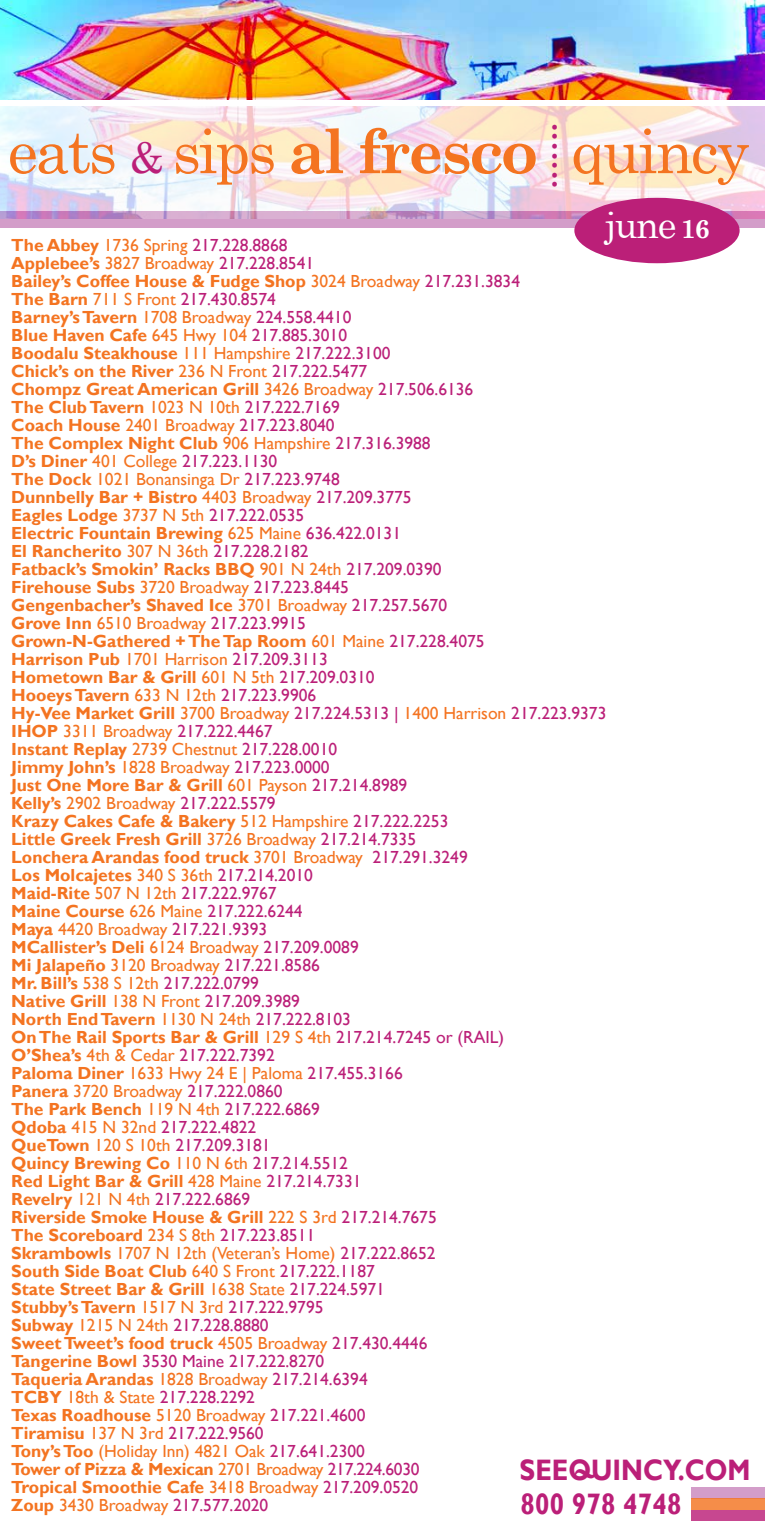
<style>
.page{position:relative;width:765px;height:1530px;background:#fff}
.page>*{position:absolute;margin:0;border:0;box-sizing:border-box;transform-origin:0 0}
.t1{font:61.25px "Century Schoolbook";letter-spacing:-.04em;color:#f47421}
.t2{font:37.5px "Century Schoolbook";color:#fff}
.t3{font:700 30px "Century Schoolbook";color:#bb1f78}
.t4{font:700 29.62px "Gill Sans";color:#bb1f78;scale:.88 1}
.t5{font:700 17.5px/18px "Gill Sans";color:#f47421}
.s1{font-size:42.5px;color:#bb1f78}
.s2{font-weight:700}
.s3{font-weight:700;font-size:26.25px}
.s4{font-weight:400}
.s5{font-weight:400;color:#bb1f78}
</style>
<div class="page">
<div style="left:691px;top:1487px;width:74px;height:12px;background:#d39dc9"></div>
<div style="left:691px;top:1498px;width:74px;height:12px;background:#f58d49"></div>
<div style="left:691px;top:1510px;width:74px;height:11px;background:#c74790"></div>
<div style="left:0;top:211px;width:765px;height:17px;background:#d39dc9"></div>
<img style="left:0;top:0;width:765px;height:99px">
<img style="left:0;top:107px;width:765px;height:112px">
<div style="left:574px;top:198px;width:166px;height:65px;background:#bb1f78;border-radius:50%"></div>
<h3 class="t3" style="left:587px;top:123px;width:67px;rotate:90deg">.......</h3>
<h1 class="t1" style="left:8px;top:100px;width:744px">eats <span class="s1">&amp;</span> sips <span class="s2">al fresco</span> quincy</h1>
<h2 class="t2" style="left:605px;top:193px;width:106px">june <span class="s3">16</span></h2>
<p class="t5" style="left:11px;top:236px;width:597px">The Abbey <span class="s4">1736 Spring</span> <span class="s5">217.228.8868<br></span>Applebee’s <span class="s4">3827 Broadway</span> <span class="s5">217.228.8541<br></span>Bailey’s Coffee House &amp; Fudge Shop <span class="s4">3024 Broadway</span> <span class="s5">217.231.3834<br></span>The Barn <span class="s4">711 S Front</span> <span class="s5">217.430.8574<br></span>Barney’s Tavern <span class="s4">1708 Broadway</span> <span class="s5">224.558.4410<br></span>Blue Haven Cafe <span class="s4">645 Hwy 104</span> <span class="s5">217.885.3010<br></span>Boodalu Steakhouse <span class="s4">111 Hampshire</span> <span class="s5">217.222.3100<br></span>Chick’s on the River <span class="s4">236 N Front</span> <span class="s5">217.222.5477<br></span>Chompz Great American Grill <span class="s4">3426 Broadway</span> <span class="s5">217.506.6136<br></span>The Club Tavern <span class="s4">1023 N 10th</span> <span class="s5">217.222.7169<br></span>Coach House <span class="s4">2401 Broadway</span> <span class="s5">217.223.8040<br></span>The Complex Night Club <span class="s4">906 Hampshire</span> <span class="s5">217.316.3988<br></span>D’s Diner <span class="s4">401 College</span> <span class="s5">217.223.1130<br></span>The Dock <span class="s4">1021 Bonansinga Dr</span> <span class="s5">217.223.9748<br></span>Dunnbelly Bar + Bistro <span class="s4">4403 Broadway</span> <span class="s5">217.209.3775<br></span>Eagles Lodge <span class="s4">3737 N 5th</span> <span class="s5">217.222.0535<br></span>Electric Fountain Brewing <span class="s4">625 Maine</span> <span class="s5">636.422.0131<br></span>El Rancherito <span class="s4">307 N 36th</span> <span class="s5">217.228.2182<br></span>Fatback’s Smokin’ Racks BBQ <span class="s4">901 N 24th</span> <span class="s5">217.209.0390<br></span>Firehouse Subs <span class="s4">3720 Broadway</span> <span class="s5">217.223.8445<br></span>Gengenbacher’s Shaved Ice <span class="s4">3701 Broadway</span> <span class="s5">217.257.5670<br></span>Grove Inn <span class="s4">6510 Broadway</span> <span class="s5">217.223.9915<br></span>Grown-N-Gathered + The Tap Room <span class="s4">601 Maine</span> <span class="s5">217.228.4075<br></span>Harrison Pub <span class="s4">1701 Harrison</span> <span class="s5">217.209.3113<br></span>Hometown Bar &amp; Grill <span class="s4">601 N 5th</span> <span class="s5">217.209.0310<br></span>Hooeys Tavern <span class="s4">633 N 12th</span> <span class="s5">217.223.9906<br></span>Hy-Vee Market Grill <span class="s4">3700 Broadway</span> <span class="s5">217.224.5313 |</span> <span class="s4">1400 Harrison</span> <span class="s5">217.223.9373<br></span>IHOP <span class="s4">3311 Broadway</span> <span class="s5">217.222.4467<br></span>Instant Replay <span class="s4">2739 Chestnut</span> <span class="s5">217.228.0010<br></span>Jimmy John’s <span class="s4">1828 Broadway</span> <span class="s5">217.223.0000<br></span>Just One More Bar &amp; Grill <span class="s4">601 Payson</span> <span class="s5">217.214.8989<br></span>Kelly’s <span class="s4">2902 Broadway</span> <span class="s5">217.222.5579<br></span>Krazy Cakes Cafe &amp; Bakery <span class="s4">512 Hampshire</span> <span class="s5">217.222.2253<br></span>Little Greek Fresh Grill <span class="s4">3726 Broadway</span> <span class="s5">217.214.7335<br></span>Lonchera Arandas food truck <span class="s4">3701 Broadway</span> <span class="s5">217.291.3249<br></span>Los Molcajetes <span class="s4">340 S 36th</span> <span class="s5">217.214.2010<br></span>Maid-Rite <span class="s4">507 N 12th</span> <span class="s5">217.222.9767<br></span>Maine Course <span class="s4">626 Maine</span> <span class="s5">217.222.6244<br></span>Maya <span class="s4">4420 Broadway</span> <span class="s5">217.221.9393<br></span>MCallister’s Deli <span class="s4">6124 Broadway</span> <span class="s5">217.209.0089<br></span>Mi Jalapeño <span class="s4">3120 Broadway</span> <span class="s5">217.221.8586<br></span>Mr. Bill’s <span class="s4">538 S 12th</span> <span class="s5">217.222.0799<br></span>Native Grill <span class="s4">138 N Front</span> <span class="s5">217.209.3989<br></span>North End Tavern <span class="s4">1130 N 24th</span> <span class="s5">217.222.8103<br></span>On The Rail Sports Bar &amp; Grill <span class="s4">129 S 4th</span> <span class="s5">217.214.7245 or (RAIL)<br></span>O’Shea’s <span class="s4">4th &amp; Cedar</span> <span class="s5">217.222.7392<br></span>Paloma Diner <span class="s4">1633 Hwy 24 E | Paloma</span> <span class="s5">217.455.3166<br></span>Panera <span class="s4">3720 Broadway</span> <span class="s5">217.222.0860<br></span>The Park Bench <span class="s4">119 N 4th</span> <span class="s5">217.222.6869<br></span>Qdoba <span class="s4">415 N 32nd</span> <span class="s5">217.222.4822<br></span>QueTown <span class="s4">120 S 10th</span> <span class="s5">217.209.3181<br></span>Quincy Brewing Co <span class="s4">110 N 6th</span> <span class="s5">217.214.5512<br></span>Red Light Bar &amp; Grill <span class="s4">428 Maine</span> <span class="s5">217.214.7331<br></span>Revelry <span class="s4">121 N 4th</span> <span class="s5">217.222.6869<br></span>Riverside Smoke House &amp; Grill <span class="s4">222 S 3rd</span> <span class="s5">217.214.7675<br></span>The Scoreboard <span class="s4">234 S 8th</span> <span class="s5">217.223.8511<br></span>Skrambowls <span class="s4">1707 N 12th (Veteran’s Home)</span> <span class="s5">217.222.8652<br></span>South Side Boat Club <span class="s4">640 S Front</span> <span class="s5">217.222.1187<br></span>State Street Bar &amp; Grill <span class="s4">1638 State</span> <span class="s5">217.224.5971<br></span>Stubby’s Tavern <span class="s4">1517 N 3rd</span> <span class="s5">217.222.9795<br></span>Subway <span class="s4">1215 N 24th</span> <span class="s5">217.228.8880<br></span>Sweet Tweet’s food truck <span class="s4">4505 Broadway</span> <span class="s5">217.430.4446<br></span>Tangerine Bowl <span class="s5">3530 Maine 217.222.8270<br></span>Taqueria Arandas <span class="s4">1828 Broadway</span> <span class="s5">217.214.6394<br></span>TCBY <span class="s4">18th &amp; State</span> <span class="s5">217.228.2292<br></span>Texas Roadhouse <span class="s4">5120 Broadway</span> <span class="s5">217.221.4600<br></span>Tiramisu <span class="s4">137 N 3rd</span> <span class="s5">217.222.9560<br></span>Tony’s Too <span class="s4">(Holiday Inn) 4821 Oak</span> <span class="s5">217.641.2300<br></span>Tower of Pizza &amp; Mexican <span class="s4">2701 Broadway</span> <span class="s5">217.224.6030<br></span>Tropical Smoothie Cafe <span class="s4">3418 Broadway</span> <span class="s5">217.209.0520<br></span>Zoup <span class="s4">3430 Broadway</span> <span class="s5">217.577.2020</span></p>
<h3 class="t4" style="left:520px;top:1452px;width:264px">SEEOUINCY.COM</h3>
<h3 class="t4" style="left:521px;top:1486px;width:184px">800 978 4748</h3>
</div>
